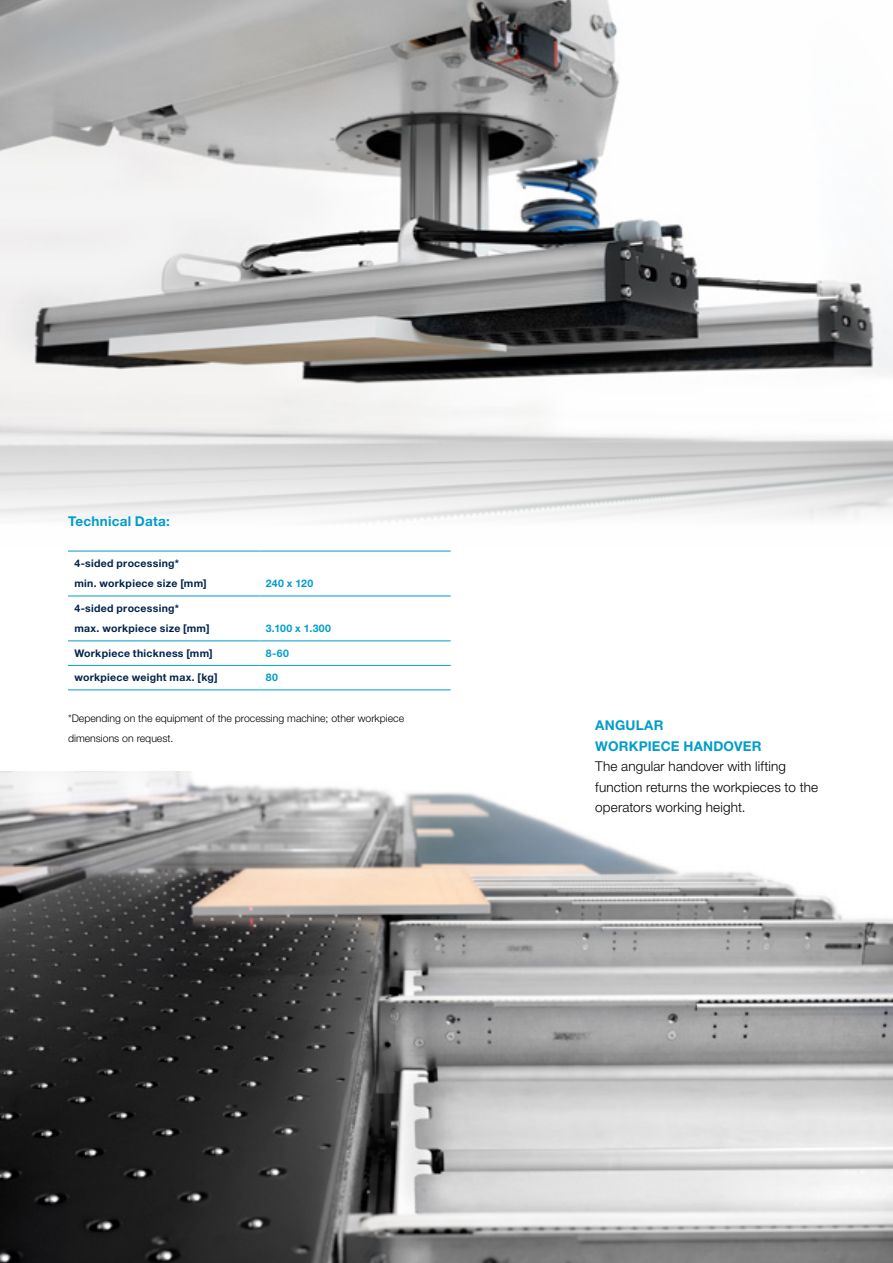
<style>
.page{position:relative;width:893px;height:1263px;background:#fff}
.page>*{position:absolute;margin:0;border:0;box-sizing:border-box;transform-origin:0 0}
.t1{font:300 13.5px/20.4px "Helvetica Neue LTW1 G";letter-spacing:.01em;color:#000}
.t2{font:700 13.5px/20.4px "Helvetica Neue LTW1 G";letter-spacing:.015em;color:#009dcc}
.t3{font:700 10.5px/20.4px "Helvetica Neue LTW1 G";letter-spacing:.03em;color:#00234a}
.t4{font:300 10.5px/20.4px "Helvetica Neue LTW1 G";color:#000}
.t5{font:700 10.5px "Helvetica Neue LTW1 G";letter-spacing:.04em;color:#009dcc}
</style>
<div class="page">
<img style="left:0;top:0;width:893px;height:523px">
<img style="left:0;top:771px;width:893px;height:492px">
<div style="left:578px;top:713px;width:264px;height:116px;background:#fff"></div>
<hr style="left:68px;top:551px;width:191px;height:1px;background:#009dcc">
<hr style="left:259px;top:551px;width:192px;height:1px;background:#009dcc">
<hr style="left:68px;top:596px;width:191px;height:1px;background:#009dcc">
<hr style="left:68px;top:641px;width:191px;height:1px;background:#009dcc">
<hr style="left:68px;top:665px;width:191px;height:1px;background:#009dcc">
<hr style="left:259px;top:596px;width:192px;height:1px;background:#009dcc">
<hr style="left:259px;top:641px;width:192px;height:1px;background:#009dcc">
<hr style="left:259px;top:665px;width:192px;height:1px;background:#009dcc">
<hr style="left:68px;top:690px;width:191px;height:1px;background:#009dcc">
<hr style="left:259px;top:690px;width:192px;height:1px;background:#009dcc">
<p class="t2" style="left:68px;top:512px;width:103px">Technical Data:</p>
<p class="t3" style="left:74px;top:554px;width:134px">4-sided processing*<br>min. workpiece size [mm]</p>
<p class="t3" style="left:74px;top:599px;width:137px">4-sided processing*<br>max. workpiece size [mm]</p>
<p class="t5" style="left:266px;top:580px;width:49px">240 x 120</p>
<p class="t5" style="left:266px;top:625px;width:67px">3.100 x 1.300</p>
<p class="t3" style="left:74px;top:644px;width:140px">Workpiece thickness [mm]</p>
<p class="t5" style="left:266px;top:649px;width:25px">8-60</p>
<p class="t3" style="left:74px;top:668px;width:145px">workpiece weight max. [kg]</p>
<p class="t5" style="left:266px;top:674px;width:14px">80</p>
<p class="t4" style="left:68px;top:708px;width:338px">*Depending on the equipment of the processing machine; other workpiece dimensions on request.</p>
<p class="t2" style="left:595px;top:716px;width:168px">ANGULAR<br>WORKPIECE HANDOVER</p>
<p class="t1" style="left:595px;top:757px;width:224px">The angular handover with lifting function returns the workpieces to the operators working height.</p>
</div>
